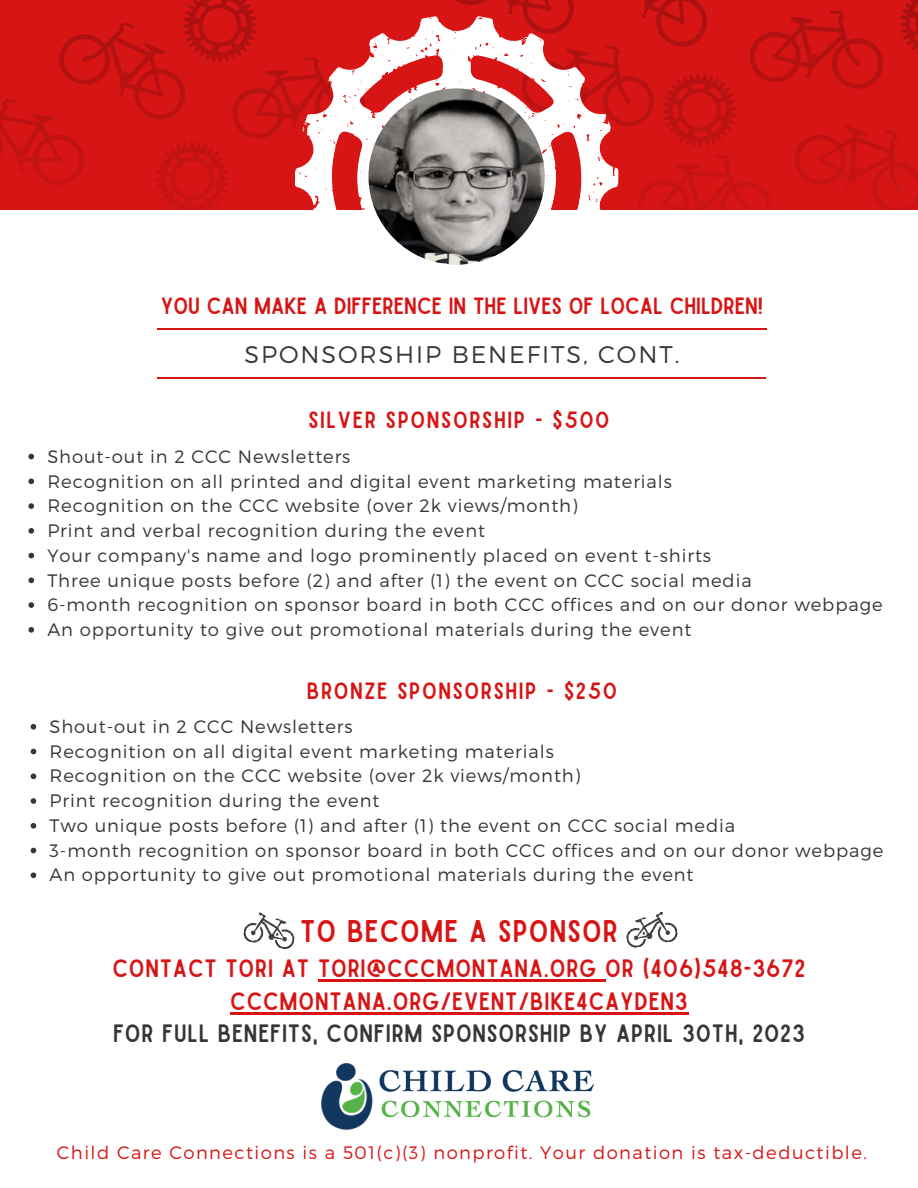
<style>
.page{position:relative;width:918px;height:1188px;background:#fff}
.page>*{position:absolute;margin:0;border:0;box-sizing:border-box;transform-origin:0 0}
.t1{font:30px "Sailors";letter-spacing:.035em;color:#d81515}
.t2{font:24px/32.7px "Sailors";letter-spacing:.035em;color:#d81515;text-align:center}
.t3{font:24px "Sailors";letter-spacing:.035em;color:#363636}
.t4{font:300 24px "Montserrat";letter-spacing:.08em;color:#363636}
.t5{font:22.5px "Sailors";color:#d81515}
.t6{font:22.5px "Sailors";letter-spacing:.07em;color:#d81515}
.t7{font:300 18px/24.8px "Montserrat";letter-spacing:.05em;color:#363636}
.t8{font:300 18px "Montserrat";letter-spacing:.08em;color:#d81515}
</style>
<div class="page">
<img style="left:321px;top:1063px;width:47px;height:67px">
<img style="left:368px;top:1070px;width:227px;height:48px">
<hr style="left:318px;top:979px;width:287px;height:3px;background:#d81515">
<hr style="left:230px;top:1012px;width:445px;height:2px;background:#d81515">
<svg style="left:675px;top:1012px;width:14px;height:2px"></svg>
<svg style="left:626px;top:912px;width:52px;height:36px"></svg>
<svg style="left:243px;top:912px;width:52px;height:37px"></svg>
<svg style="left:368px;top:16px;width:166px;height:249px"></svg>
<svg style="left:426px;top:0;width:492px;height:219px"></svg>
<svg style="left:0;top:0;width:368px;height:210px;background:#d62525"></svg>
<hr style="left:158px;top:377px;width:608px;height:2px;background:#d81515">
<hr style="left:157px;top:328px;width:610px;height:2px;background:#d81515">
<img style="left:368px;top:88px;width:177px;height:177px;border-radius:50%">
<svg style="left:28px;top:454px;width:6px;height:5px"></svg>
<svg style="left:28px;top:479px;width:6px;height:5px"></svg>
<svg style="left:28px;top:503px;width:6px;height:6px"></svg>
<svg style="left:28px;top:528px;width:6px;height:6px"></svg>
<svg style="left:28px;top:553px;width:6px;height:5px"></svg>
<svg style="left:28px;top:578px;width:6px;height:5px"></svg>
<svg style="left:28px;top:602px;width:6px;height:6px"></svg>
<svg style="left:28px;top:627px;width:6px;height:6px"></svg>
<svg style="left:31px;top:724px;width:5px;height:6px"></svg>
<svg style="left:31px;top:749px;width:5px;height:5px"></svg>
<svg style="left:31px;top:773px;width:5px;height:6px"></svg>
<svg style="left:31px;top:798px;width:5px;height:6px"></svg>
<svg style="left:31px;top:823px;width:5px;height:6px"></svg>
<svg style="left:31px;top:848px;width:5px;height:5px"></svg>
<svg style="left:31px;top:872px;width:5px;height:6px"></svg>
<p class="t5" style="left:161px;top:298px;width:604px">YOU CAN MAKE A DIFFERENCE IN THE LIVES OF LOCAL CHILDREN!</p>
<h2 class="t4" style="left:244px;top:339px;width:437px">SPONSORSHIP BENEFITS, CONT.</h2>
<p class="t6" style="left:308px;top:412px;width:303px">SILVER SPONSORSHIP - $500</p>
<p class="t7" style="left:47px;top:443px;width:837px">Shout-out in 2 CCC Newsletters<br>Recognition on all printed and digital event marketing materials<br>Recognition on the CCC website (over 2k views/month)<br>Print and verbal recognition during the event<br>Your company's name and logo prominently placed on event t-shirts<br>Three unique posts before (2) and after (1) the event on CCC social media<br>6-month recognition on sponsor board in both CCC offices and on our donor webpage An opportunity to give out promotional materials during the event</p>
<p class="t6" style="left:307px;top:682px;width:312px">BRONZE SPONSORSHIP - $250</p>
<p class="t7" style="left:50px;top:713px;width:835px">Shout-out in 2 CCC Newsletters<br>Recognition on all digital event marketing materials<br>Recognition on the CCC website (over 2k views/month)<br>Print recognition during the event<br>Two unique posts before (1) and after (1) the event on CCC social media<br>3-month recognition on sponsor board in both CCC offices and on our donor webpage An opportunity to give out promotional materials during the event</p>
<h1 class="t1" style="left:300px;top:920px;width:319px">TO BECOME A SPONSOR</h1>
<h2 class="t2" style="left:113px;top:953px;width:695px">CONTACT TORI AT TORI@CCCMONTANA.ORG OR (406)548-3672<br>CCCMONTANA.ORG/EVENT/BIKE4CAYDEN3</h2>
<h2 class="t3" style="left:113px;top:1025px;width:693px">FOR FULL BENEFITS, CONFIRM SPONSORSHIP BY APRIL 30TH, 2023</h2>
<p class="t8" style="left:57px;top:1141px;width:812px">Child Care Connections is a 501(c)(3) nonprofit. Your donation is tax-deductible.</p>
</div>
